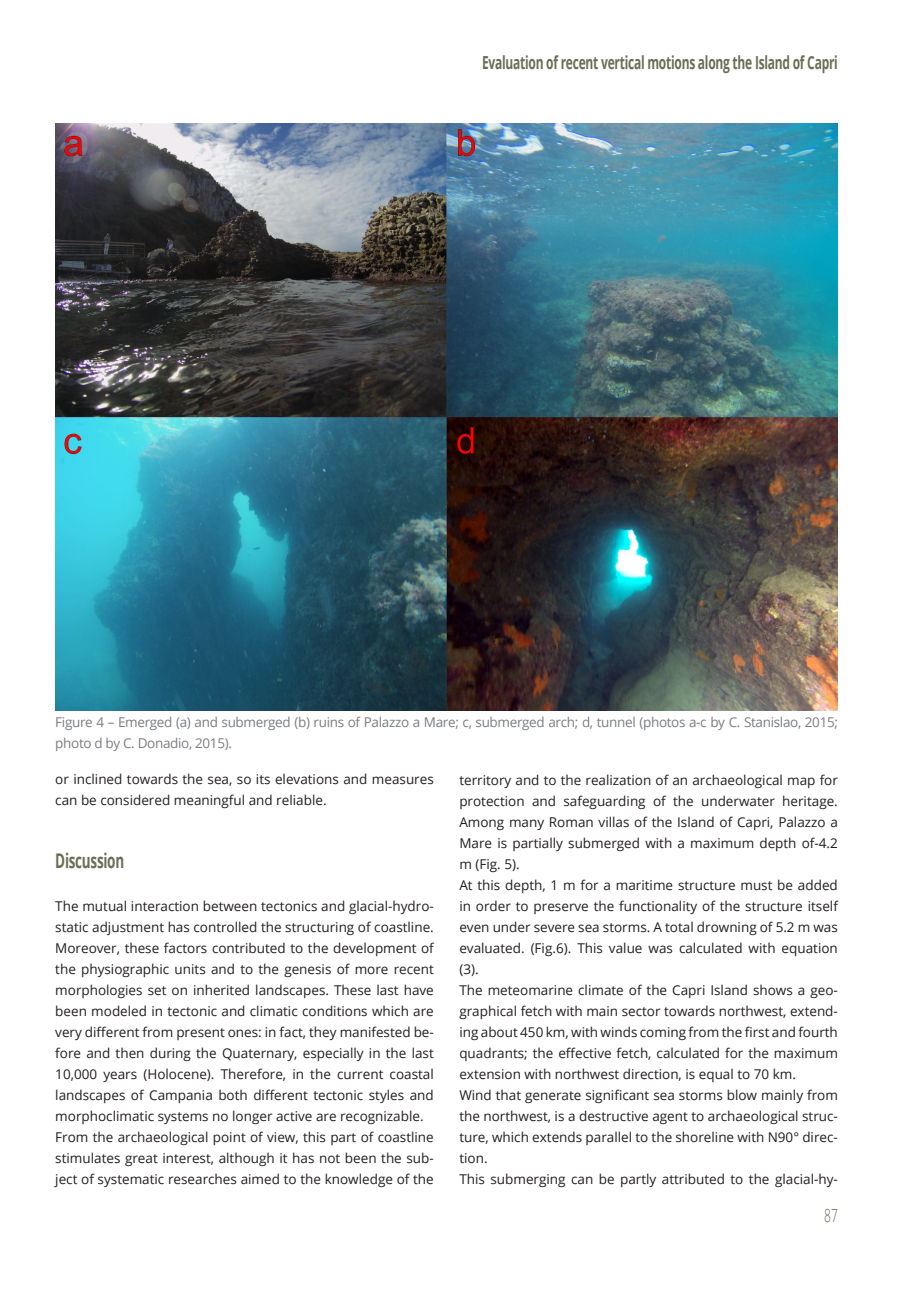
<style>
.page{position:relative;width:906px;height:1289px;background:#fff}
.page>*{position:absolute;margin:0;border:0;box-sizing:border-box;transform-origin:0 0}
.t1{font:700 20.25px "Open Sans";letter-spacing:-.02em;color:#6b6e55;scale:.67 1}
.t2{font:700 18px "Open Sans";letter-spacing:-.02em;color:#6b6e55;scale:.67 1}
.t3{font:300 18px "Open Sans";color:#6b6e55;scale:.67 1}
.t4{font:13.5px/21px "Open Sans";color:#231f20}
.t5{font:13.5px/21px "Open Sans";letter-spacing:-.025em;color:#7b7d82}
</style>
<div class="page">
<img style="left:55px;top:123px;width:783px;height:587px">
<h2 class="t2" style="left:482px;top:49px;width:533px">Evaluation of recent vertical motions along the Island of Capri</h2>
<p class="t5" style="left:55px;top:711px;width:784px">Figure 4 – Emerged (a) and submerged (b) ruins of Palazzo a Mare; c, submerged arch; d, tunnel (photos a-c by C. Stanislao, 2015; photo d by C. Donadio, 2015).</p>
<p class="t4" style="left:55px;top:768px;width:380px">or inclined towards the sea, so its elevations and measures can be considered meaningful and reliable.</p>
<h1 class="t1" style="left:55px;top:846px;width:104px">Discussion</h1>
<p class="t4" style="left:55px;top:895px;width:380px">The mutual interaction between tectonics and glacial-hydro&shy;static adjustment has controlled the structuring of coastline.<br>Moreover, these factors contributed to the development of the physiographic units and to the genesis of more recent morphologies set on inherited landscapes. These last have been modeled in tectonic and climatic conditions which are very different from present ones: in fact, they manifested be&shy;fore and then during the Quaternary, especially in the last 10,000 years (Holocene). Therefore, in the current coastal landscapes of Campania both different tectonic styles and morphoclimatic systems no longer active are recognizable.<br>From the archaeological point of view, this part of coastline stimulates great interest, although it has not been the sub&shy;ject of systematic researches aimed to the knowledge of the</p>
<p class="t4" style="left:459px;top:769px;width:380px">territory and to the realization of an archaeological map for protection and safeguarding of the underwater heritage.<br>Among many Roman villas of the Island of Capri, Palazzo a Mare is partially submerged with a maximum depth of-4.2 m (Fig. 5).<br>At this depth, 1 m for a maritime structure must be added in order to preserve the functionality of the structure itself even under severe sea storms. A total drowning of 5.2 m was evaluated. (Fig.6). This value was calculated with equation (3).<br>The meteomarine climate of the Capri Island shows a geo&shy;graphical fetch with main sector towards northwest, extend&shy;ing about 450 km, with winds coming from the first and fourth quadrants; the effective fetch, calculated for the maximum extension with northwest direction, is equal to 70 km.<br>Wind that generate significant sea storms blow mainly from the northwest, is a destructive agent to archaeological struc&shy;ture, which extends parallel to the shoreline with N90° direc&shy;tion.<br>This submerging can be partly attributed to the glacial-hy-</p>
<h2 class="t3" style="left:824px;top:1202px;width:22px">87</h2>
</div>
